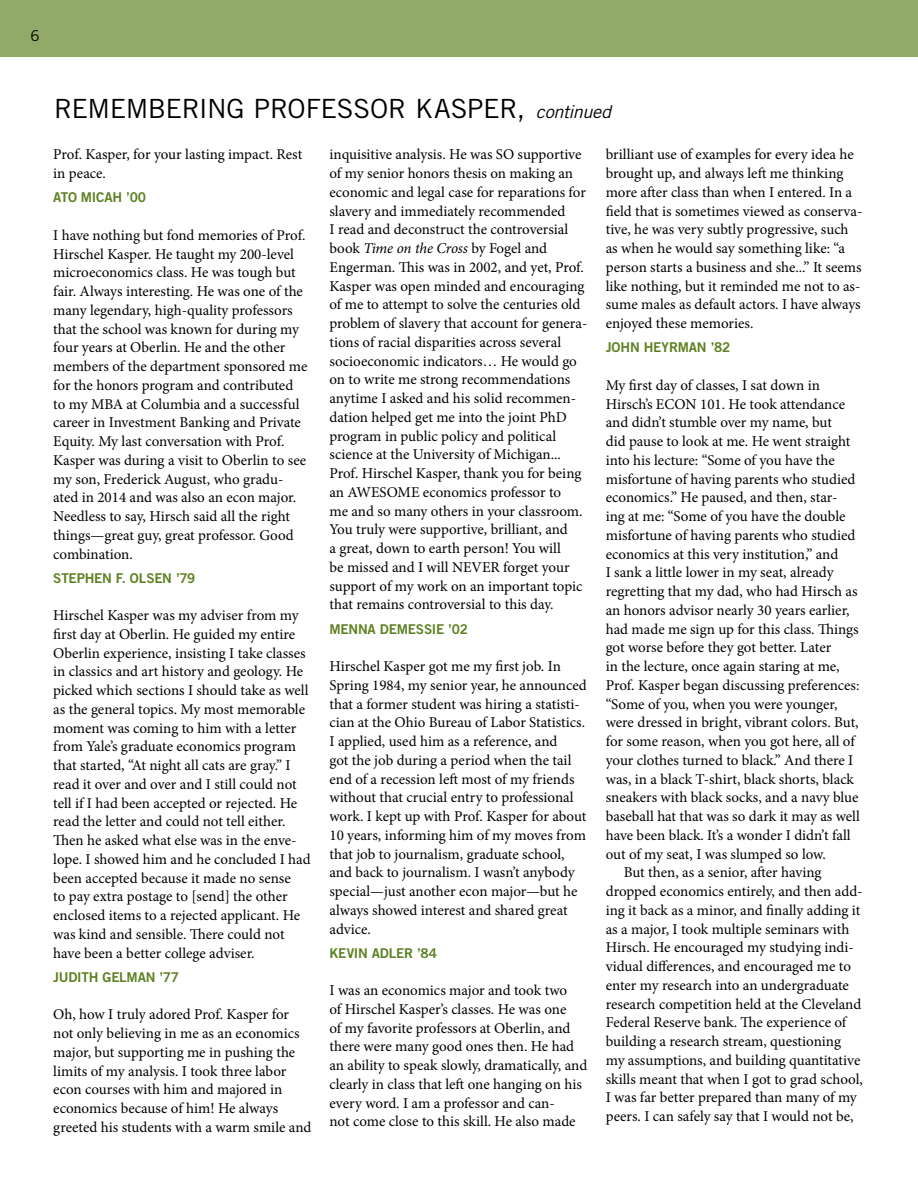
<style>
.page{position:relative;width:918px;height:1188px;background:#fff}
.page>*{position:absolute;margin:0;border:0;box-sizing:border-box;transform-origin:0 0}
.Heading_Black__H2{font:26.4px "Trade Gothic LT Std";letter-spacing:-.015em;color:#000}
.body_w_indent{font:15px/18.8px "Minion Pro";letter-spacing:-.005em;color:#000}
.t1{font:15px "Trade Gothic LT Std";color:#000}
.Name_Green{font:13.5px "Trade Gothic LT Std Bd 2";letter-spacing:-.015em;color:#5c8122}
.s1{font-style:italic;font-size:17.7px}
.s2{font-style:italic}
</style>
<div class="page">
<div style="left:0;top:0;width:918px;height:56px;background:#92aa69"></div>
<p class="t1" style="left:31px;top:26px;width:11px">6</p>
<h2 class="Heading_Black__H2" style="left:54px;top:93px;width:559px">REMEMBERING PROFESSOR KASPER, <span class="s1">continued</span></h2>
<p class="body_w_indent" style="left:53px;top:145px;width:251px">Prof. Kasper, for your lasting impact. Rest in peace.</p>
<p class="Name_Green" style="left:53px;top:189px;width:94px">ATO MICAH ’00</p>
<p class="body_w_indent" style="left:53px;top:226px;width:256px">I have nothing but fond memories of Prof.<br>Hirschel Kasper. He taught my 200-level microeconomics class. He was tough but fair. Always interesting. He was one of the many legendary, high-quality professors that the school was known for during my four years at Oberlin. He and the other members of the department sponsored me for the honors program and contributed to my MBA at Columbia and a successful career in Investment Banking and Private Equity. My last conversation with Prof.<br>Kasper was during a visit to Oberlin to see my son, Frederick August, who gradu&shy;ated in 2014 and was also an econ major.<br>Needless to say, Hirsch said all the right things—great guy, great professor. Good combination.</p>
<p class="Name_Green" style="left:53px;top:570px;width:144px">STEPHEN F. OLSEN ’79</p>
<p class="body_w_indent" style="left:53px;top:606px;width:259px">Hirschel Kasper was my adviser from my first day at Oberlin. He guided my entire Oberlin experience, insisting I take classes in classics and art history and geology. He picked which sections I should take as well as the general topics. My most memorable moment was coming to him with a letter from Yale’s graduate economics program that started, “At night all cats are gray.” I read it over and over and I still could not tell if I had been accepted or rejected. He read the letter and could not tell either.<br>Then he asked what else was in the enve&shy;lope. I showed him and he concluded I had been accepted because it made no sense<br>to pay extra postage to [send] the other enclosed items to a rejected applicant. He was kind and sensible. There could not have been a better college adviser.</p>
<p class="Name_Green" style="left:53px;top:969px;width:127px">JUDITH GELMAN ’77</p>
<p class="body_w_indent" style="left:53px;top:1005px;width:260px">Oh, how I truly adored Prof. Kasper for not only believing in me as an economics major, but supporting me in pushing the limits of my analysis. I took three labor econ courses with him and majored in economics because of him! He always greeted his students with a warm smile and</p>
<p class="body_w_indent" style="left:330px;top:145px;width:259px">inquisitive analysis. He was SO supportive of my senior honors thesis on making an economic and legal case for reparations for slavery and immediately recommended<br>I read and deconstruct the controversial book <span class="s2">Time on the Cross</span> by Fogel and Engerman. This was in 2002, and yet, Prof.<br>Kasper was open minded and encouraging of me to attempt to solve the centuries old problem of slavery that account for genera&shy;tions of racial disparities across several socioeconomic indicators… He would go on to write me strong recommendations anytime I asked and his solid recommen&shy;dation helped get me into the joint PhD program in public policy and political science at the University of Michigan...<br>Prof. Hirschel Kasper, thank you for being an AWESOME economics professor to<br>me and so many others in your classroom.<br>You truly were supportive, brilliant, and<br>a great, down to earth person! You will<br>be missed and I will NEVER forget your support of my work on an important topic that remains controversial to this day.</p>
<p class="Name_Green" style="left:330px;top:620px;width:140px">MENNA DEMESSIE ’02</p>
<p class="body_w_indent" style="left:330px;top:657px;width:259px">Hirschel Kasper got me my first job. In Spring 1984, my senior year, he announced that a former student was hiring a statisti&shy;cian at the Ohio Bureau of Labor Statistics.<br>I applied, used him as a reference, and<br>got the job during a period when the tail end of a recession left most of my friends without that crucial entry to professional work. I kept up with Prof. Kasper for about 10 years, informing him of my moves from that job to journalism, graduate school, and back to journalism. I wasn’t anybody special—just another econ major—but he always showed interest and shared great advice.</p>
<p class="Name_Green" style="left:330px;top:945px;width:109px">KEVIN ADLER ’84</p>
<p class="body_w_indent" style="left:330px;top:981px;width:259px">I was an economics major and took two<br>of Hirschel Kasper’s classes. He was one<br>of my favorite professors at Oberlin, and there were many good ones then. He had an ability to speak slowly, dramatically, and clearly in class that left one hanging on his every word. I am a professor and can-<br>not come close to this skill. He also made</p>
<p class="body_w_indent" style="left:606px;top:145px;width:258px">brilliant use of examples for every idea he brought up, and always left me thinking more after class than when I entered. In a field that is sometimes viewed as conserva&shy;tive, he was very subtly progressive, such as when he would say something like: “a person starts a business and she...” It seems like nothing, but it reminded me not to as&shy;sume males as default actors. I have always enjoyed these memories.</p>
<p class="Name_Green" style="left:606px;top:339px;width:126px">JOHN HEYRMAN ’82</p>
<p class="body_w_indent" style="left:606px;top:376px;width:256px">My first day of classes, I sat down in Hirsch’s ECON 101. He took attendance and didn’t stumble over my name, but<br>did pause to look at me. He went straight into his lecture: “Some of you have the misfortune of having parents who studied economics.” He paused, and then, star&shy;ing at me: “Some of you have the double misfortune of having parents who studied economics at this very institution,” and<br>I sank a little lower in my seat, already regretting that my dad, who had Hirsch as an honors advisor nearly 30 years earlier, had made me sign up for this class. Things got worse before they got better. Later<br>in the lecture, once again staring at me, Prof. Kasper began discussing preferences: “Some of you, when you were younger, were dressed in bright, vibrant colors. But, for some reason, when you got here, all of your clothes turned to black.” And there I was, in a black T-shirt, black shorts, black sneakers with black socks, and a navy blue baseball hat that was so dark it may as well have been black. It’s a wonder I didn’t fall out of my seat, I was slumped so low.</p>
<p class="body_w_indent" style="left:606px;top:863px;width:259px;text-indent:18px">But then, as a senior, after having dropped economics entirely, and then add&shy;ing it back as a minor, and finally adding it as a major, I took multiple seminars with Hirsch. He encouraged my studying indi&shy;vidual differences, and encouraged me to enter my research into an undergraduate research competition held at the Cleveland Federal Reserve bank. The experience of building a research stream, questioning my assumptions, and building quantitative skills meant that when I got to grad school, I was far better prepared than many of my peers. I can safely say that I would not be,</p>
</div>
